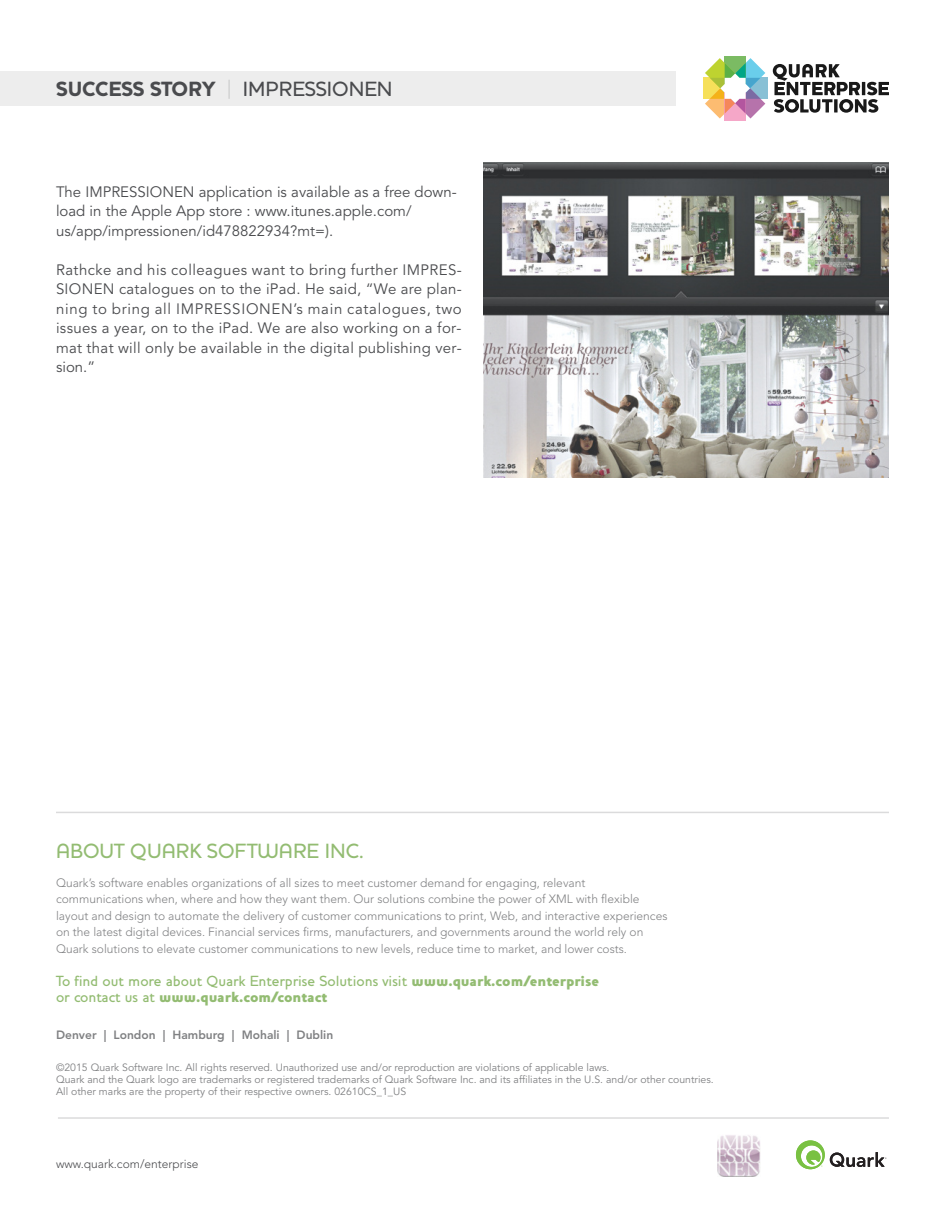
<style>
.page{position:relative;width:945px;height:1215px;background:#fff}
.page>*{position:absolute;margin:0;border:0;box-sizing:border-box;transform-origin:0 0}
.t1{font:900 21px "Houschka";color:#4a4b4e}
.t2{font:500 21px "Houschka";color:#93bc72}
.t3{font:15px/19.5px "Avenir";color:#4a4b4e}
.t4{font:500 15px/16.5px "Houschka";color:#93bc72}
.t5{font:300 12px/16.5px "Avenir";color:#808183}
.t6{font:800 12px "Avenir";color:#808183}
.t7{font:300 12px "Avenir";color:#4a4b4e}
.t8{font:10.5px/12px "Avenir";color:#808183}
.s1{font-weight:100}
.s2{font-weight:500}
.s3{font-weight:800}
</style>
<div class="page">
<div style="left:0;top:71px;width:675px;height:34px;background:#ededed"></div>
<div style="left:703px;top:78px;width:32px;height:21px;background:#f6e05a"></div>
<div style="left:735px;top:78px;width:32px;height:21px;background:#88c0d5"></div>
<div style="left:725px;top:56px;width:21px;height:32px;background:#7bbb63"></div>
<div style="left:725px;top:88px;width:21px;height:32px;background:#f5a7c8"></div>
<svg style="left:705px;top:58px;width:60px;height:61px"></svg>
<svg style="left:773px;top:64px;width:116px;height:49px"></svg>
<svg style="left:796px;top:1140px;width:91px;height:29px"></svg>
<img style="left:717px;top:1135px;width:43px;height:41px">
<hr style="left:58px;top:1117px;width:831px;height:2px;background:#dbdbdc">
<hr style="left:56px;top:812px;width:833px;height:1px;background:#dbdbdc">
<img style="left:483px;top:162px;width:406px;height:315px">
<h1 class="t1" style="left:56px;top:82px;width:338px">SUCCESS STORY <span class="s1">|</span> <span class="s2">IMPRESSIONEN</span></h1>
<p class="t3" style="left:56px;top:182px;width:402px">The IMPRESSIONEN application is available as a free down&shy;load in the Apple App store : www.itunes.apple.com/ us/app/impressionen/id478822934?mt=).</p>
<p class="t3" style="left:56px;top:260px;width:407px;text-align:justify">Rathcke and his colleagues want to bring further IMPRES-SIONEN catalogues on to the iPad. He said, “We are plan&shy;ning to bring all IMPRESSIONEN’s main catalogues, two issues a year, on to the iPad. We are also working on a for&shy;mat that will only be available in the digital publishing ver&shy;sion.”</p>
<h1 class="t2" style="left:56px;top:838px;width:309px">ABOUT QUARK SOFTWARE INC.</h1>
<p class="t5" style="left:56px;top:874px;width:613px">Quark’s software enables organizations of all sizes to meet customer demand for engaging, relevant communications when, where and how they want them. Our solutions combine the power of XML with flexible layout and design to automate the delivery of customer communications to print, Web, and interactive experiences on the latest digital devices. Financial services firms, manufacturers, and governments around the world rely on Quark solutions to elevate customer communications to new levels, reduce time to market, and lower costs.</p>
<p class="t4" style="left:56px;top:972px;width:545px">To find out more about Quark Enterprise Solutions visit <span class="s3">www.quark.com/enterprise </span>or contact us at <span class="s3">www.quark.com/contact</span></p>
<p class="t6" style="left:56px;top:1025px;width:279px">Denver | London | Hamburg | Mohali | Dublin</p>
<p class="t8" style="left:56px;top:1061px;width:659px">©2015 Quark Software Inc. All rights reserved. Unauthorized use and/or reproduction are violations of applicable laws.<br>Quark and the Quark logo are trademarks or registered trademarks of Quark Software Inc. and its affiliates in the U.S. and/or other countries.<br>All other marks are the property of their respective owners. 02610CS_1_US</p>
<p class="t7" style="left:56px;top:1157px;width:144px">www.quark.com/enterprise</p>
</div>
